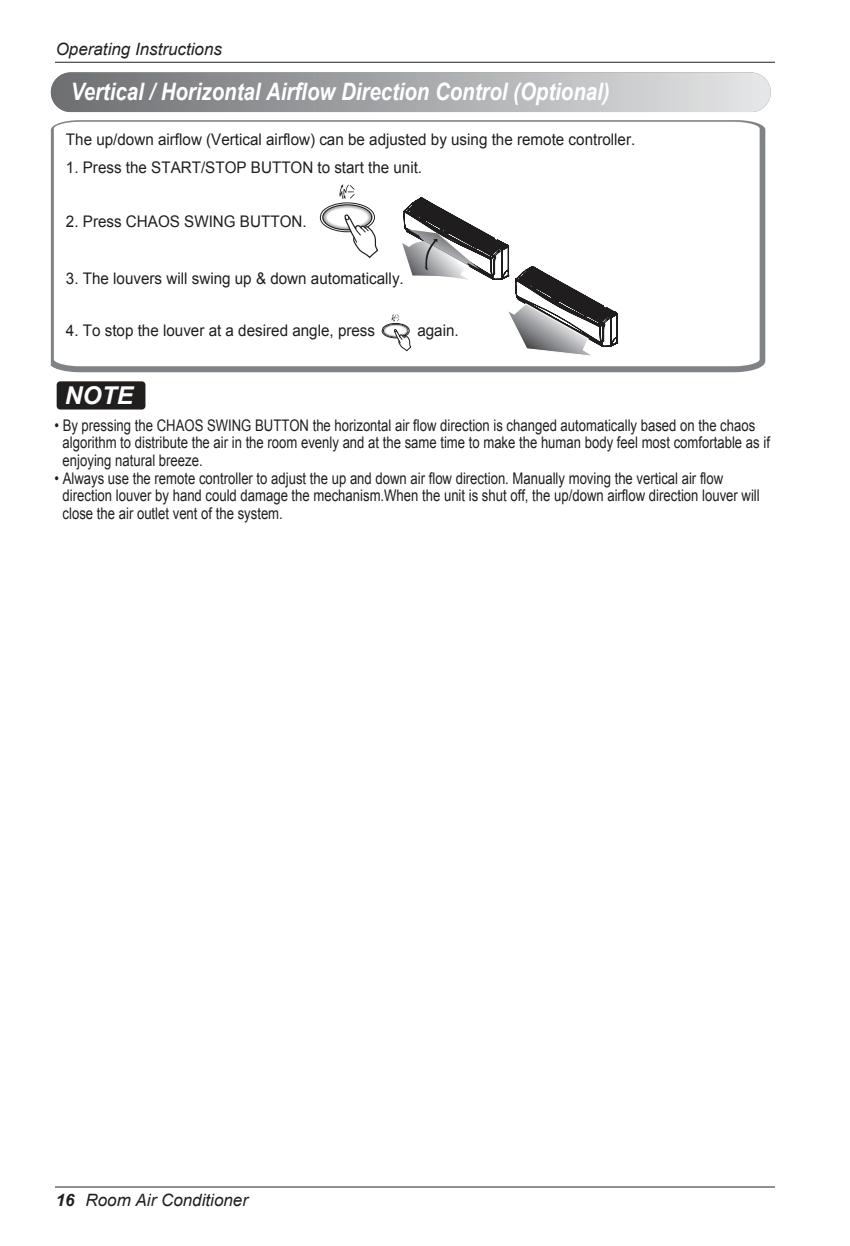
<style>
.page{position:relative;width:850px;height:1246px;background:#fff}
.page>*{position:absolute;margin:0;border:0;box-sizing:border-box;transform-origin:0 0}
.t1{font:italic 700 24.6px "Arial";color:#fff}
.t2{font:italic 700 24px "Arial";color:#fff;scale:.85 1}
.t3{font:italic 17px "Arial";color:#231f20}
.t4{font:16px/17.6px "Arial";color:#211e1e;scale:.82 1}
.t5{font:16px "Arial";color:#211e1e;scale:.95 1}
.s1{font-weight:700}
</style>
<div class="page">
<hr style="left:55px;top:62px;width:720px;height:1px;background:#231f20">
<hr style="left:55px;top:1187px;width:720px;height:1px;background:#231f20">
<svg style="left:51px;top:120px;width:715px;height:253px"></svg>
<svg style="left:51px;top:72px;width:720px;height:40px;background:#a8aaac"></svg>
<div style="left:57px;top:381px;width:88px;height:29px;background:#211e1e;border-radius:4px"></div>
<svg style="left:316px;top:184px;width:302px;height:173px"></svg>
<p class="t3" style="left:56px;top:38px;width:168px">Operating Instructions</p>
<h2 class="t2" style="left:71px;top:76px;width:636px">Vertical / Horizontal Airflow Direction Control (Optional)</h2>
<p class="t5" style="left:66px;top:129px;width:601px">The up/down airflow (Vertical airflow) can be adjusted by using the remote controller.</p>
<p class="t5" style="left:66px;top:157px;width:376px">1. Press the START/STOP BUTTON to start the unit.</p>
<p class="t5" style="left:66px;top:211px;width:255px">2. Press CHAOS SWING BUTTON.</p>
<p class="t5" style="left:66px;top:268px;width:357px">3. The louvers will swing up &amp; down automatically.</p>
<p class="t5" style="left:66px;top:319px;width:327px">4. To stop the louver at a desired angle, press</p>
<p class="t5" style="left:417px;top:319px;width:45px">again.</p>
<h1 class="t1" style="left:65px;top:380px;width:70px">NOTE</h1>
<p class="t4" style="left:63px;top:417px;width:864px;text-indent:-8px">• By pressing the CHAOS SWING BUTTON the horizontal air flow direction is changed automatically based on the chaos algorithm to distribute the air in the room evenly and at the same time to make the human body feel most comfortable as if enjoying natural breeze.</p>
<p class="t4" style="left:63px;top:469px;width:852px;text-indent:-8px">• Always use the remote controller to adjust the up and down air flow direction. Manually moving the vertical air flow direction louver by hand could damage the mechanism.When the unit is shut off, the up/down airflow direction louver will close the air outlet vent of the system.</p>
<p class="t3" style="left:56px;top:1189px;width:194px"><span class="s1">16</span> Room Air Conditioner</p>
</div>
